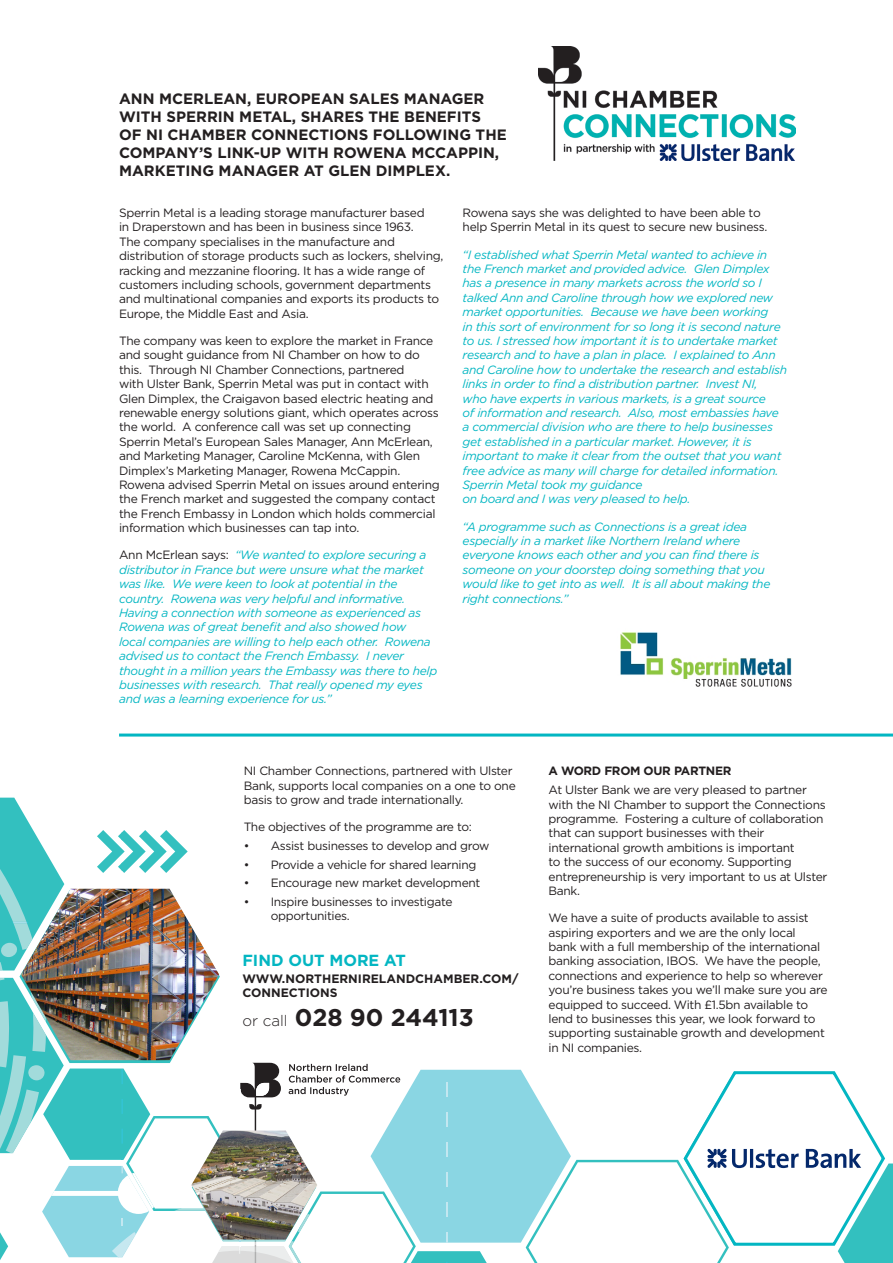
<style>
.page{position:relative;width:893px;height:1263px;background:#fff}
.page>*{position:absolute;margin:0;border:0;box-sizing:border-box;transform-origin:0 0}
.t1{font:700 24.15px "Gotham";color:#231f20}
.t2{font:700 16.05px "Gotham";color:#03b6c2}
.t3{font:700 15px/18px "Gotham";color:#231f20}
.t4{font:700 12.15px/14.5px "Gotham";color:#231f20}
.t5{font:12px/14.4px "Gotham";letter-spacing:-.025em;color:#231f20}
.t6{font:italic 12px/14.4px "Gotham";letter-spacing:-.025em;color:#03b6c2}
.t7{font:700 12px "Gotham";letter-spacing:-.025em;color:#231f20}
.s1{font-style:normal;color:#231f20}
.s2{font-weight:300;font-size:15.15px}
</style>
<div class="page">
<img style="left:539px;top:47px;width:256px;height:113px">
<img style="left:620px;top:632px;width:172px;height:55px">
<svg style="left:0;top:733px;width:893px;height:530px"></svg>
<img style="left:191px;top:1130px;width:126px;height:109px">
<p class="t3" style="left:119px;top:89px;width:389px">ANN MCERLEAN, EUROPEAN SALES MANAGER WITH SPERRIN METAL, SHARES THE BENEFITS OF NI CHAMBER CONNECTIONS FOLLOWING THE COMPANY’S LINK-UP WITH ROWENA MCCAPPIN, MARKETING MANAGER AT GLEN DIMPLEX.</p>
<p class="t5" style="left:119px;top:205px;width:326px">Sperrin Metal is a leading storage manufacturer based<br>in Draperstown and has been in business since 1963.<br>The company specialises in the manufacture and distribution of storage products such as lockers, shelving, racking and mezzanine flooring. It has a wide range of customers including schools, government departments and multinational companies and exports its products to Europe, the Middle East and Asia.</p>
<p class="t5" style="left:119px;top:333px;width:322px">The company was keen to explore the market in France and sought guidance from NI Chamber on how to do this. Through NI Chamber Connections, partnered<br>with Ulster Bank, Sperrin Metal was put in contact with Glen Dimplex, the Craigavon based electric heating and renewable energy solutions giant, which operates across the world. A conference call was set up connecting Sperrin Metal’s European Sales Manager, Ann McErlean, and Marketing Manager, Caroline McKenna, with Glen Dimplex’s Marketing Manager, Rowena McCappin.<br>Rowena advised Sperrin Metal on issues around entering the French market and suggested the company contact the French Embassy in London which holds commercial information which businesses can tap into.</p>
<p class="t6" style="left:119px;top:548px;width:320px"><span class="s1">Ann McErlean says:</span> “We wanted to explore securing a distributor in France but were unsure what the market was like. We were keen to look at potential in the country. Rowena was very helpful and informative.<br>Having a connection with someone as experienced as Rowena was of great benefit and also showed how<br>local companies are willing to help each other. Rowena advised us to contact the French Embassy. I never thought in a million years the Embassy was there to help businesses with research. That really opened my eyes and was a learning experience for us.”</p>
<p class="t5" style="left:463px;top:205px;width:306px">Rowena says she was delighted to have been able to help Sperrin Metal in its quest to secure new business.</p>
<p class="t6" style="left:463px;top:247px;width:326px">“I established what Sperrin Metal wanted to achieve in the French market and provided advice. Glen Dimplex has a presence in many markets across the world so I talked Ann and Caroline through how we explored new market opportunities. Because we have been working<br>in this sort of environment for so long it is second nature to us. I stressed how important it is to undertake market research and to have a plan in place. I explained to Ann and Caroline how to undertake the research and establish links in order to find a distribution partner. Invest NI,<br>who have experts in various markets, is a great source<br>of information and research. Also, most embassies have a commercial division who are there to help businesses get established in a particular market. However, it is important to make it clear from the outset that you want free advice as many will charge for detailed information.<br>Sperrin Metal took my guidance<br>on board and I was very pleased to help.</p>
<p class="t6" style="left:463px;top:519px;width:309px">“A programme such as Connections is a great idea especially in a market like Northern Ireland where everyone knows each other and you can find there is someone on your doorstep doing something that you would like to get into as well. It is all about making the right connections.”</p>
<p class="t5" style="left:244px;top:764px;width:274px">NI Chamber Connections, partnered with Ulster<br>Bank, supports local companies on a one to one basis to grow and trade internationally.</p>
<p class="t5" style="left:244px;top:820px;width:230px">The objectives of the programme are to:</p>
<p class="t5" style="left:244px;top:838px;width:247px">• Assist businesses to develop and grow</p>
<p class="t5" style="left:244px;top:857px;width:234px">• Provide a vehicle for shared learning</p>
<p class="t5" style="left:244px;top:876px;width:238px">• Encourage new market development</p>
<p class="t5" style="left:271px;top:894px;width:183px;text-indent:-27px">• Inspire businesses to investigate opportunities.</p>
<p class="t2" style="left:242px;top:951px;width:165px">FIND OUT MORE AT</p>
<p class="t4" style="left:242px;top:971px;width:278px">WWW.NORTHERNIRELANDCHAMBER.COM/<br>CONNECTIONS</p>
<p class="t1" style="left:242px;top:1004px;width:233px"><span class="s2">or call</span> 028 90 244113</p>
<p class="t7" style="left:549px;top:764px;width:184px">A WORD FROM OUR PARTNER</p>
<p class="t5" style="left:549px;top:782px;width:280px">At Ulster Bank we are very pleased to partner with the NI Chamber to support the Connections programme. Fostering a culture of collaboration that can support businesses with their international growth ambitions is important<br>to the success of our economy. Supporting entrepreneurship is very important to us at Ulster Bank.</p>
<p class="t5" style="left:549px;top:910px;width:280px">We have a suite of products available to assist aspiring exporters and we are the only local<br>bank with a full membership of the international banking association, IBOS. We have the people, connections and experience to help so wherever you’re business takes you we’ll make sure you are equipped to succeed. With £1.5bn available to lend to businesses this year, we look forward to supporting sustainable growth and development in NI companies.</p>
</div>
